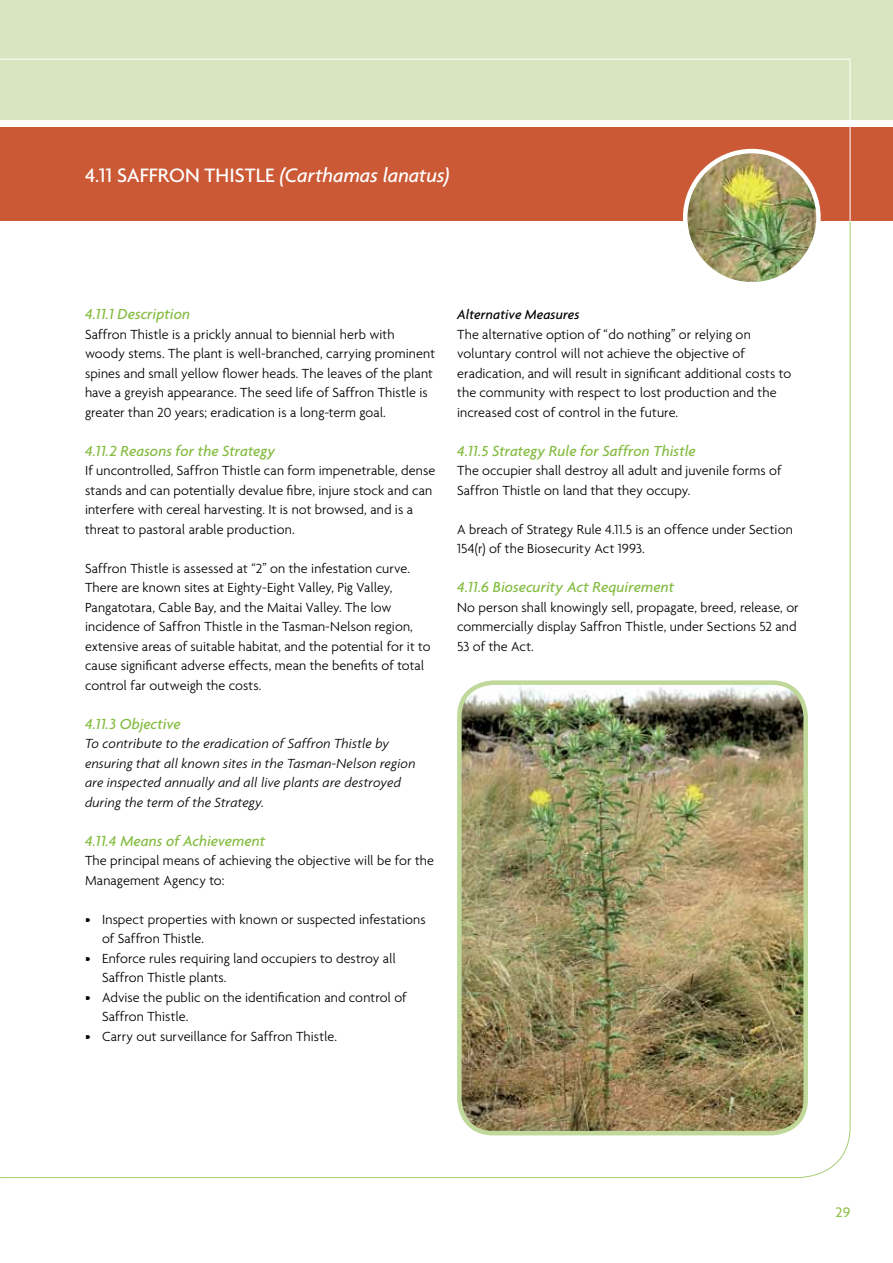
<style>
.page{position:relative;width:893px;height:1263px;background:#fff}
.page>*{position:absolute;margin:0;border:0;box-sizing:border-box;transform-origin:0 0}
.t1{font:500 21px "Agenda";color:#fff}
.t2{font:italic 500 15.75px "Agenda";color:#85bc41}
.t3{font:500 15px "Agenda";color:#91c14f}
.t4{font:300 14.25px/19.5px "Agenda";letter-spacing:.005em;color:#000}
.t5{font:italic 300 14.25px/19.5px "Agenda";letter-spacing:.01em;color:#000}
.t6{font:italic 500 14.25px "Agenda";letter-spacing:.005em;color:#000}
.s1{font-style:italic}
</style>
<div class="page">
<div style="left:1px;top:128px;width:892px;height:93px;background:#cb5936"></div>
<svg style="left:683px;top:128px;width:167px;height:93px"></svg>
<svg style="left:0;top:59px;width:1px;height:60px"></svg>
<div style="left:1px;top:0;width:892px;height:119px;background:#d7e6c0"></div>
<svg style="left:1px;top:59px;width:849px;height:60px"></svg>
<svg style="left:0;top:128px;width:1px;height:1050px"></svg>
<img style="left:685px;top:151px;width:133px;height:133px;border-radius:67px">
<div style="left:683px;top:149px;width:138px;height:138px;border:4px solid #fff;border-radius:50%"></div>
<img style="left:462px;top:685px;width:344px;height:448px">
<div style="left:457px;top:680px;width:351px;height:455px;border:4px solid #c0d899;border-radius:34px"></div>
<h1 class="t1" style="left:85px;top:162px;width:366px">4.11 SAFFRON THISTLE <span class="s1">(Carthamas lanatus)</span></h1>
<p class="t2" style="left:85px;top:304px;width:107px">4.11.1 Description</p>
<p class="t4" style="left:85px;top:324px;width:352px">Saffron Thistle is a prickly annual to biennial herb with woody stems. The plant is well-branched, carrying prominent spines and small yellow flower heads. The leaves of the plant have a greyish appearance. The seed life of Saffron Thistle is greater than 20 years; eradication is a long-term goal.</p>
<p class="t2" style="left:85px;top:441px;width:192px">4.11.2 Reasons for the Strategy</p>
<p class="t4" style="left:85px;top:460px;width:352px">If uncontrolled, Saffron Thistle can form impenetrable, dense stands and can potentially devalue fibre, injure stock and can interfere with cereal harvesting. It is not browsed, and is a threat to pastoral arable production.</p>
<p class="t4" style="left:85px;top:558px;width:347px">Saffron Thistle is assessed at “2” on the infestation curve.<br>There are known sites at Eighty-Eight Valley, Pig Valley, Pangatotara, Cable Bay, and the Maitai Valley. The low incidence of Saffron Thistle in the Tasman-Nelson region, extensive areas of suitable habitat, and the potential for it to cause significant adverse effects, mean the benefits of total control far outweigh the costs.</p>
<p class="t2" style="left:85px;top:714px;width:97px">4.11.3 Objective</p>
<p class="t5" style="left:85px;top:733px;width:332px">To contribute to the eradication of Saffron Thistle by ensuring that all known sites in the Tasman-Nelson region are inspected annually and all live plants are destroyed during the term of the Strategy.</p>
<p class="t2" style="left:85px;top:831px;width:182px">4.11.4 Means of Achievement</p>
<p class="t4" style="left:85px;top:850px;width:351px">The principal means of achieving the objective will be for the<br>Management Agency to:</p>
<p class="t4" style="left:102px;top:909px;width:325px;text-indent:-17px">• Inspect properties with known or suspected infestations of Saffron Thistle.</p>
<p class="t4" style="left:102px;top:948px;width:295px;text-indent:-17px">• Enforce rules requiring land occupiers to destroy all<br>Saffron Thistle plants.</p>
<p class="t4" style="left:102px;top:987px;width:306px;text-indent:-17px">• Advise the public on the identification and control of<br>Saffron Thistle.</p>
<p class="t4" style="left:85px;top:1026px;width:254px">• Carry out surveillance for Saffron Thistle.</p>
<p class="t6" style="left:457px;top:306px;width:124px">Alternative Measures</p>
<p class="t4" style="left:457px;top:324px;width:336px">The alternative option of “do nothing” or relying on voluntary control will not achieve the objective of eradication, and will result in significant additional costs to the community with respect to lost production and the increased cost of control in the future.</p>
<p class="t2" style="left:457px;top:441px;width:240px">4.11.5 Strategy Rule for Saffron Thistle</p>
<p class="t4" style="left:457px;top:460px;width:326px">The occupier shall destroy all adult and juvenile forms of<br>Saffron Thistle on land that they occupy.</p>
<p class="t4" style="left:457px;top:519px;width:337px">A breach of Strategy Rule 4.11.5 is an offence under Section<br>154(r) of the Biosecurity Act 1993.</p>
<p class="t2" style="left:457px;top:577px;width:219px">4.11.6 Biosecurity Act Requirement</p>
<p class="t4" style="left:457px;top:597px;width:343px">No person shall knowingly sell, propagate, breed, release, or commercially display Saffron Thistle, under Sections 52 and<br>53 of the Act.</p>
<p class="t3" style="left:836px;top:1203px;width:16px">29</p>
</div>
